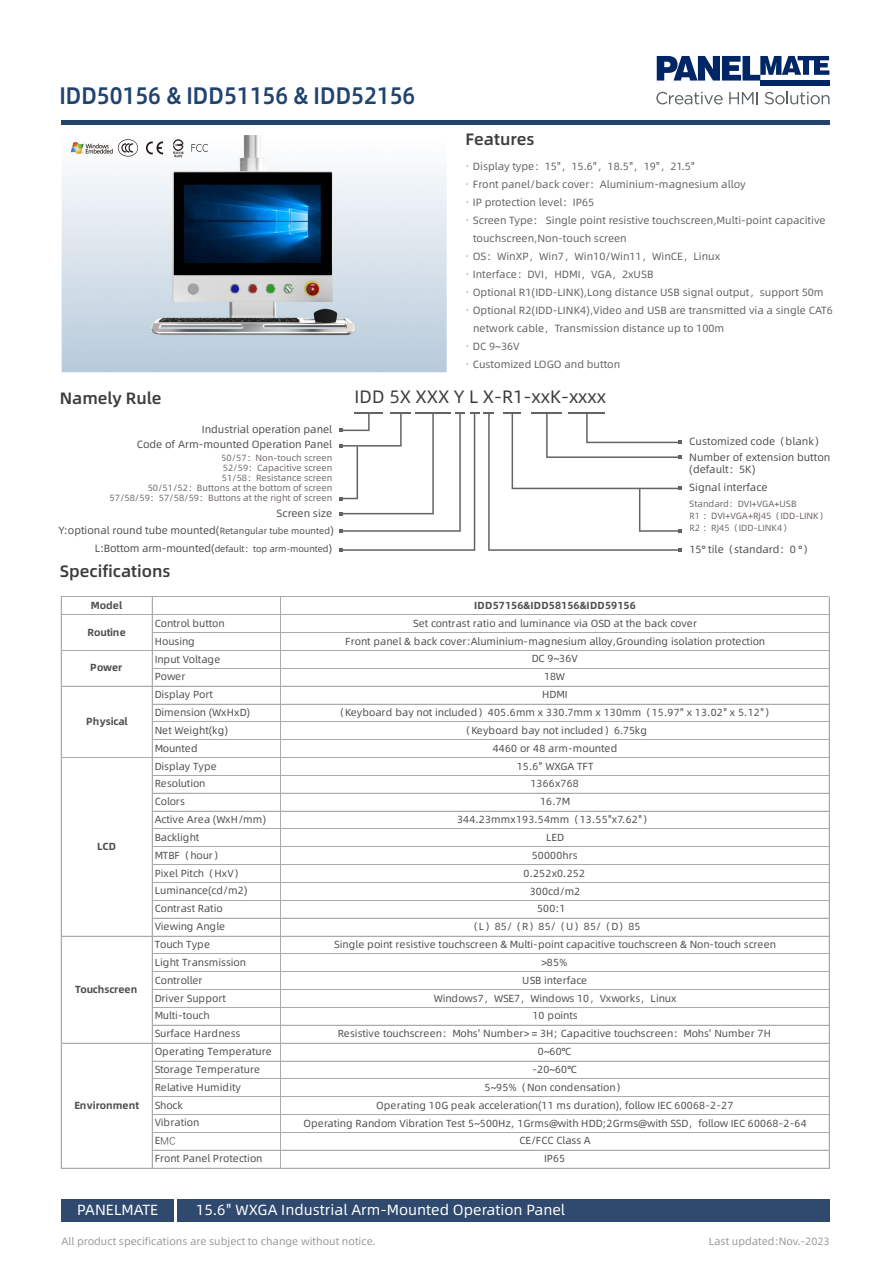
<style>
.page{position:relative;width:893px;height:1263px;background:#fff}
.page>*{position:absolute;margin:0;border:0;box-sizing:border-box;transform-origin:0 0}
.t1{font:500 24px "Alibaba Pu Hui Ti";color:#21436f;scale:.92 1}
.t2{font:18px "Alibaba Pu Hui Ti";color:#3c3d3d}
.t3{font:500 16.5px "Alibaba Pu Hui Ti";color:#3c3d3d}
.t4{font:14.7px "Alibaba Pu Hui Ti";color:#fff}
.t5{font:10.5px "Alibaba Pu Hui Ti";color:#626363}
.t6{font:10.5px/15.6px "Alibaba Pu Hui Ti";color:#504f4f}
.t7{font:10.5px "Alibaba Pu Hui Ti";color:#999899}
.t8{font:10.35px/17.9px "Alibaba Pu Hui Ti";letter-spacing:-.005em;color:#504f4f;text-align:center}
.t9{font:10.35px/17.9px "Alibaba Pu Hui Ti";letter-spacing:.025em;color:#504f4f;text-align:center}
.t10{font:700 10.35px "Alibaba Pu Hui Ti";letter-spacing:.01em;color:#504f4f}
.t11{font:700 10.35px "Alibaba Pu Hui Ti";letter-spacing:-.015em;color:#504f4f}
.t12{font:700 10.35px "Alibaba Pu Hui Ti";letter-spacing:-.02em;color:#504f4f}
.t13{font:10.35px "Deng Xian";color:#504f4f}
.t14{font:9px/10.2px "Alibaba Pu Hui Ti";color:#6f6967}
.t15{font:9px "Alibaba Pu Hui Ti";letter-spacing:-.01em;color:#504f4f}
.s1{font-family:"Adobe Song Std";font-weight:300}
.s2{font-size:9px}
.s3{font-size:10.5px}
.s4{font-family:"Alibaba Pu Hui Ti"}
</style>
<div class="page">
<img style="left:62px;top:135px;width:385px;height:237px">
<svg style="left:118px;top:139px;width:20px;height:18px"></svg>
<svg style="left:146px;top:141px;width:17px;height:14px"></svg>
<svg style="left:173px;top:139px;width:11px;height:18px"></svg>
<svg style="left:191px;top:144px;width:17px;height:8px"></svg>
<img style="left:69px;top:142px;width:45px;height:12px">
<div style="left:61px;top:1199px;width:112px;height:22px;background:#30496e"></div>
<div style="left:177px;top:1199px;width:652px;height:22px;background:#30496e"></div>
<hr style="left:61px;top:120px;width:768px;height:4px;background:#21436d">
<svg style="left:656px;top:92px;width:67px;height:12px"></svg>
<svg style="left:729px;top:92px;width:29px;height:12px"></svg>
<svg style="left:765px;top:92px;width:64px;height:12px"></svg>
<svg style="left:657px;top:56px;width:172px;height:25px"></svg>
<div style="left:760px;top:81px;width:69px;height:5px;background:#002666"></div>
<svg style="left:339px;top:412px;width:343px;height:140px"></svg>
<hr style="left:61px;top:597px;width:1px;height:571px;background:#abaaaa">
<hr style="left:152px;top:597px;width:1px;height:571px;background:#abaaaa">
<hr style="left:280px;top:597px;width:1px;height:571px;background:#abaaaa">
<hr style="left:829px;top:597px;width:1px;height:571px;background:#abaaaa">
<hr style="left:61px;top:597px;width:768px;height:1px;background:#abaaaa">
<hr style="left:61px;top:614px;width:768px;height:1px;background:#abaaaa">
<hr style="left:153px;top:632px;width:676px;height:1px;background:#abaaaa">
<hr style="left:61px;top:650px;width:768px;height:1px;background:#abaaaa">
<hr style="left:153px;top:668px;width:676px;height:1px;background:#abaaaa">
<hr style="left:61px;top:686px;width:768px;height:1px;background:#abaaaa">
<hr style="left:153px;top:704px;width:676px;height:1px;background:#abaaaa">
<hr style="left:153px;top:721px;width:676px;height:1px;background:#abaaaa">
<hr style="left:153px;top:739px;width:676px;height:1px;background:#abaaaa">
<hr style="left:61px;top:757px;width:768px;height:1px;background:#abaaaa">
<hr style="left:153px;top:775px;width:676px;height:1px;background:#abaaaa">
<hr style="left:153px;top:793px;width:676px;height:1px;background:#abaaaa">
<hr style="left:153px;top:811px;width:676px;height:1px;background:#abaaaa">
<hr style="left:153px;top:829px;width:676px;height:1px;background:#abaaaa">
<hr style="left:153px;top:846px;width:676px;height:1px;background:#abaaaa">
<hr style="left:153px;top:864px;width:676px;height:1px;background:#abaaaa">
<hr style="left:153px;top:882px;width:676px;height:1px;background:#abaaaa">
<hr style="left:153px;top:900px;width:676px;height:1px;background:#abaaaa">
<hr style="left:153px;top:918px;width:676px;height:1px;background:#abaaaa">
<hr style="left:61px;top:936px;width:768px;height:1px;background:#abaaaa">
<hr style="left:153px;top:953px;width:676px;height:1px;background:#abaaaa">
<hr style="left:153px;top:971px;width:676px;height:1px;background:#abaaaa">
<hr style="left:153px;top:989px;width:676px;height:1px;background:#abaaaa">
<hr style="left:153px;top:1007px;width:676px;height:1px;background:#abaaaa">
<hr style="left:153px;top:1025px;width:676px;height:1px;background:#abaaaa">
<hr style="left:61px;top:1043px;width:768px;height:1px;background:#abaaaa">
<hr style="left:153px;top:1061px;width:676px;height:1px;background:#abaaaa">
<hr style="left:153px;top:1078px;width:676px;height:1px;background:#abaaaa">
<hr style="left:153px;top:1096px;width:676px;height:1px;background:#abaaaa">
<hr style="left:153px;top:1114px;width:676px;height:1px;background:#abaaaa">
<hr style="left:153px;top:1132px;width:676px;height:1px;background:#abaaaa">
<hr style="left:153px;top:1150px;width:676px;height:1px;background:#abaaaa">
<hr style="left:61px;top:1168px;width:768px;height:1px;background:#abaaaa">
<h1 class="t1" style="left:59px;top:77px;width:389px">IDD50156 &amp; IDD51156 &amp; IDD52156</h1>
<h3 class="t3" style="left:465px;top:127px;width:71px">Features</h3>
<p class="t5" style="left:462px;top:158px;width:234px"><span class="s1">·</span>Display type：15"，15.6"，18.5"，19"，21.5"</p>
<p class="t5" style="left:462px;top:176px;width:285px"><span class="s1">·</span>Front panel/back cover：Aluminium-magnesium alloy</p>
<p class="t5" style="left:462px;top:194px;width:133px"><span class="s1">·</span>IP protection level：IP65</p>
<p class="t5" style="left:462px;top:212px;width:365px"><span class="s1">·</span>Screen Type： Single point resistive touchscreen,Multi-point capacitive</p>
<p class="t5" style="left:473px;top:230px;width:155px">touchscreen,Non-touch screen</p>
<p class="t5" style="left:462px;top:248px;width:259px"><span class="s1">·</span>OS：WinXP，Win7，Win10/Win11，WinCE，Linux</p>
<p class="t5" style="left:462px;top:266px;width:193px"><span class="s1">·</span>Interface：DVI，HDMI，VGA，2xUSB</p>
<p class="t5" style="left:462px;top:284px;width:363px"><span class="s1">·</span>Optional R1(IDD-LINK),Long distance USB signal output，support 50m</p>
<p class="t5" style="left:462px;top:302px;width:372px"><span class="s1">·</span>Optional R2(IDD-LINK4),Video and USB are transmitted via a single CAT6</p>
<p class="t5" style="left:473px;top:320px;width:253px">network cable，Transmission distance up to 100m</p>
<p class="t5" style="left:462px;top:338px;width:59px"><span class="s1">·</span>DC 9~36V</p>
<p class="t5" style="left:462px;top:356px;width:160px"><span class="s1">·</span>Customized LOGO and button</p>
<h3 class="t3" style="left:60px;top:386px;width:103px">Namely Rule</h3>
<h2 class="t2" style="left:355px;top:383px;width:253px">IDD 5X XXX Y L X-R1-xxK-xxxx</h2>
<p class="t6" style="left:137px;top:421px;width:197px;line-height:15.1px;text-align:right">Industrial operation panel<br>Code of Arm-mounted Operation Panel</p>
<p class="t6" style="left:689px;top:433px;width:143px">Customized code（blank）<br>Number of extension button</p>
<p class="t6" style="left:689px;top:460px;width:80px;line-height:18.1px">(default：5K)<br>Signal interface</p>
<p class="t14" style="left:110px;top:452px;width:224px;text-align:right">50/57：Non-touch screen<br>52/59：Capacitive screen<br>51/58：Resistance screen<br>50/51/52：Buttons at the bottom of screen 57/58/59：57/58/59：Buttons at the right of screen</p>
<p class="t14" style="left:689px;top:497px;width:140px;line-height:11.9px">Standard：DVI+VGA+USB<br>R1 ：DVI+VGA+RJ45（IDD-LINK）<br>R2 ：RJ45（IDD-LINK4）</p>
<p class="t6" style="left:58px;top:504px;width:277px;line-height:17px;text-align:right">Screen size<br>Y:optional round tube mounted(<span class="s2">Retangular tube mounted</span>)</p>
<p class="t15" style="left:95px;top:542px;width:239px"><span class="s3">L:Bottom arm-mounted(</span>default：top arm-mounted<span class="s3">)</span></p>
<p class="t6" style="left:690px;top:541px;width:125px">15° tile（standard：0 °）</p>
<h3 class="t3" style="left:60px;top:558px;width:112px">Specifications</h3>
<p class="t10" style="left:91px;top:597px;width:33px">Model</p>
<p class="t10" style="left:474px;top:597px;width:163px">IDD57156&amp;IDD58156&amp;IDD59156</p>
<p class="t8" style="left:413px;top:614px;width:285px">Set contrast ratio and luminance via OSD at the back cover</p>
<p class="t8" style="left:155px;top:614px;width:119px;text-align:left">Control button<br>Housing<br>Input Voltage<br>Power<br>Display Port<br>Dimension (WxHxD)<br>Net Weight(kg)<br>Mounted<br>Display Type<br>Resolution<br>Colors<br>Active Area (WxH/mm)<br>Backlight<br>MTBF（hour）<br>Pixel Pitch（HxV）<br>Luminance(cd/m2)<br>Contrast Ratio<br>Viewing Angle<br>Touch Type<br>Light Transmission<br>Controller<br>Driver Support<br>Multi-touch<br>Surface Hardness<br>Operating Temperature<br>Storage Temperature<br>Relative Humidity<br>Shock<br>Vibration</p>
<p class="t13" style="left:155px;top:1134px;width:22px"><span class="s4">E</span>MC</p>
<p class="t8" style="left:155px;top:1149px;width:109px">Front Panel Protection</p>
<p class="t12" style="left:87px;top:624px;width:40px">Routine</p>
<p class="t8" style="left:345px;top:631px;width:421px">Front panel &amp; back cover:Aluminium-magnesium alloy,Grounding isolation protection</p>
<p class="t10" style="left:90px;top:660px;width:34px">Power</p>
<p class="t8" style="left:532px;top:649px;width:48px">DC 9~36V<br>18W</p>
<p class="t8" style="left:335px;top:685px;width:441px">HDMI<br>（Keyboard bay not included）405.6mm x 330.7mm x 130mm（15.97" x 13.02" x 5.12"）（Keyboard bay not included）6.75kg</p>
<p class="t11" style="left:86px;top:713px;width:43px">Physical</p>
<p class="t8" style="left:493px;top:738px;width:126px">4460 or 48 arm-mounted</p>
<p class="t9" style="left:457px;top:756px;width:197px">15.6" WXGA TFT<br>1366x768<br>16.7M<br>344.23mmx193.54mm（13.55"x7.62"）<br>LED<br>50000hrs</p>
<p class="t10" style="left:97px;top:838px;width:20px">LCD</p>
<p class="t9" style="left:524px;top:863px;width:63px">0.252x0.252<br>300cd/m2</p>
<p class="t8" style="left:537px;top:899px;width:30px">500:1</p>
<p class="t8" style="left:469px;top:917px;width:173px">（L）85/（R）85/（U）85/（D）85</p>
<p class="t8" style="left:334px;top:935px;width:443px">Single point resistive touchscreen &amp; Multi-point capacitive touchscreen &amp; Non-touch screen &gt;85%<br>USB interface<br>Windows7，WSE7，Windows 10，Vxworks，Linux</p>
<p class="t11" style="left:75px;top:981px;width:64px">Touchscreen</p>
<p class="t8" style="left:532px;top:1006px;width:47px">10 points</p>
<p class="t8" style="left:303px;top:1024px;width:505px">Resistive touchscreen：Mohs' Number&gt; = 3H; Capacitive touchscreen：Mohs' Number 7H<br>0~60℃<br>-20~60℃<br>5~95%（Non condensation）<br>Operating 10G peak acceleration(11 ms duration), follow IEC 60068-2-27<br>Operating Random Vibration Test 5~500Hz, 1Grms@with HDD;2Grms@with SSD，follow IEC 60068-2-64<br>CE/FCC Class A</p>
<p class="t10" style="left:74px;top:1097px;width:66px">Environment</p>
<p class="t8" style="left:544px;top:1149px;width:22px">IP65</p>
<h3 class="t4" style="left:77px;top:1198px;width:83px">PANELMATE</h3>
<h3 class="t4" style="left:196px;top:1198px;width:371px">15.6" WXGA Industrial Arm-Mounted Operation Panel</h3>
<p class="t7" style="left:62px;top:1233px;width:316px">All product specifications are subject to change without notice.</p>
<p class="t7" style="left:709px;top:1233px;width:122px">Last updated:Nov.-2023</p>
</div>
